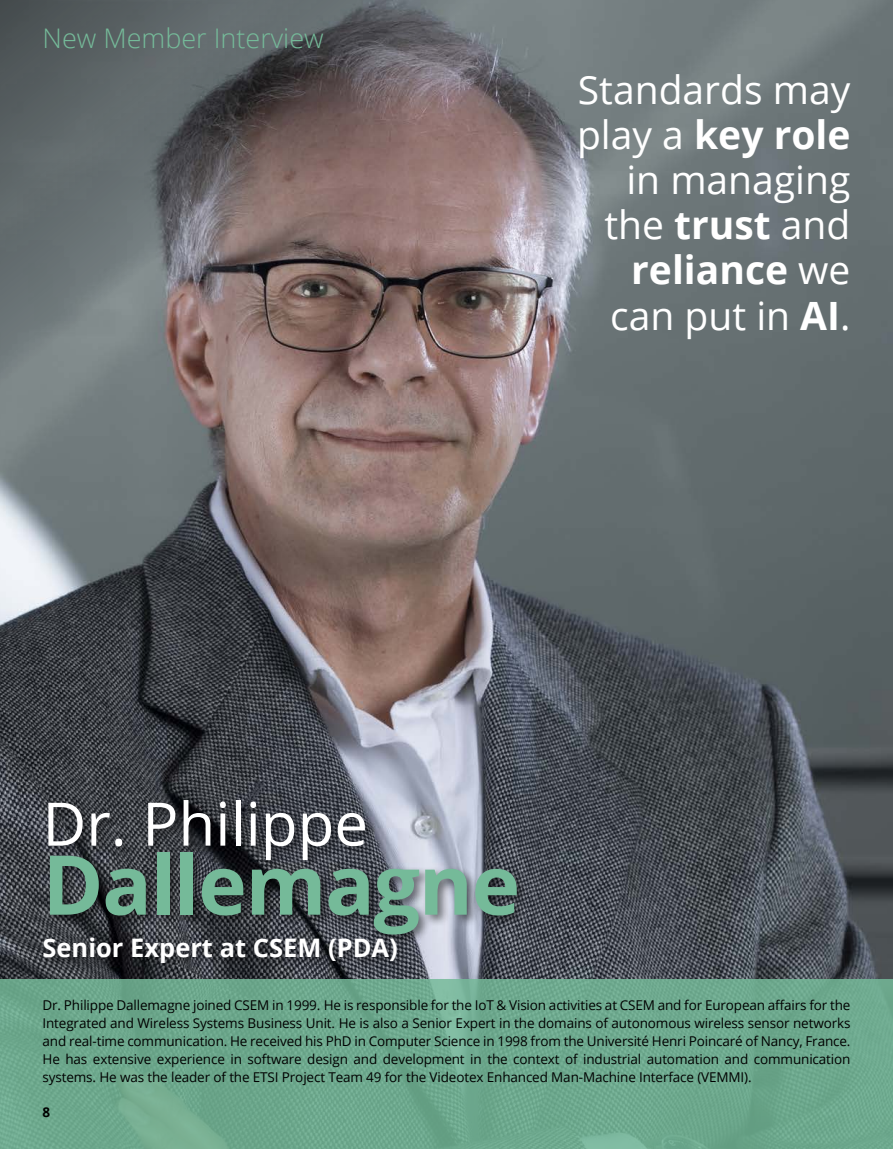
<style>
.page{position:relative;width:893px;height:1149px;background:#fff}
.page>*{position:absolute;margin:0;border:0;box-sizing:border-box;transform-origin:0 0}
.P_08_New_Member_Interview_H2_Nom{font:700 82.5px "Open Sans";letter-spacing:-.015em;color:#75ba99}
.P_08_New_Member_Interview_H2_Nom-2{font:60px "Open Sans";color:#fff}
.t1{font:39px/45px "Open Sans";color:#fff;text-align:right}
.P_08_New_Member_Interview_H1{font:300 27px "Open Sans";color:#75ba99}
.P_08_New_Member_Interview_H2_Nom-3{font:700 25.5px "Open Sans";color:#fff}
.t2{font:13.5px/18px "Open Sans";letter-spacing:-.01em;color:#000;text-align:justify}
.t3{font:700 13.5px "Open Sans";color:#000}
.s1{font-weight:700}
</style>
<div class="page">
<img style="left:0;top:0;width:893px;height:978px">
<div style="left:0;top:978px;width:893px;height:170px;background:#6da88d"></div>
<div style="left:41px;top:796px;width:488px;height:179px;background:#000;opacity:.5"></div>
<h1 class="P_08_New_Member_Interview_H1" style="left:43px;top:20px;width:283px">New Member Interview</h1>
<p class="t1" style="left:577px;top:67px;width:275px">Standards may play a <span class="s1">key role </span>in managing the <span class="s1">trust</span> and <span class="s1">reliance</span> we can put in <span class="s1">AI</span>.</p>
<h2 class="P_08_New_Member_Interview_H2_Nom-2" style="left:43px;top:782px;width:327px">Dr. Philippe</h2>
<h2 class="P_08_New_Member_Interview_H2_Nom" style="left:43px;top:826px;width:479px">Dallemagne</h2>
<h2 class="P_08_New_Member_Interview_H2_Nom-3" style="left:43px;top:929px;width:357px">Senior Expert at CSEM (PDA)</h2>
<p class="t2" style="left:43px;top:995px;width:809px">Dr. Philippe Dallemagne joined CSEM in 1999. He is responsible for the IoT &amp; Vision activities at CSEM and for European affairs for the Integrated and Wireless Systems Business Unit. He is also a Senior Expert in the domains of autonomous wireless sensor networks and real-time communication. He received his PhD in Computer Science in 1998 from the Université Henri Poincaré of Nancy, France.<br>He has extensive experience in software design and development in the context of industrial automation and communication systems. He was the leader of the ETSI Project Team 49 for the Videotex Enhanced Man-Machine Interface (VEMMI).</p>
<p class="t3" style="left:43px;top:1101px;width:9px">8</p>
</div>
